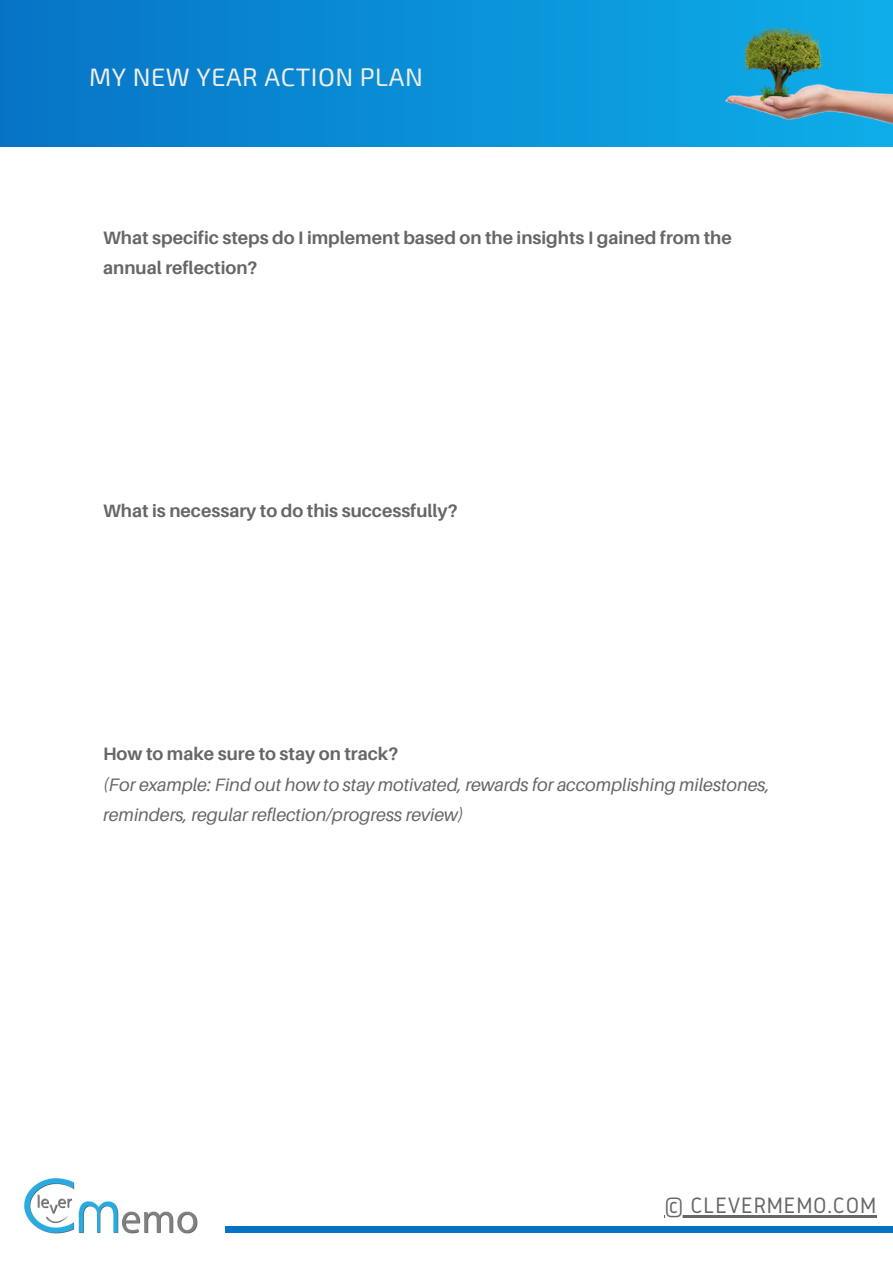
<style>
.page{position:relative;width:893px;height:1264px;background:#fff}
.page>*{position:absolute;margin:0;border:0;box-sizing:border-box;transform-origin:0 0}
.t1{font:25.2px "Exo 2";letter-spacing:.02em;color:#efeee9}
.t2{font:23.1px "Gidole";letter-spacing:.03em;color:#666}
.t3{font:700 18px/30.3px "Aileron";color:#666}
.t4{font:italic 18px/30.3px "Aileron";color:#666}
</style>
<div class="page">
<div style="left:225px;top:1226px;width:667px;height:7px;background:#0773c5"></div>
<img style="left:24px;top:1178px;width:174px;height:55px">
<hr style="left:664px;top:1215px;width:212px;height:2px;background:#666">
<div style="left:0;top:0;width:892px;height:146px;background:linear-gradient(to right,#0773c5,#0eade9)"></div>
<img style="left:725px;top:28px;width:167px;height:97px">
<h1 class="t1" style="left:89px;top:61px;width:335px">MY NEW YEAR ACTION PLAN</h1>
<p class="t3" style="left:103px;top:222px;width:630px">What specific steps do I implement based on the insights I gained from the annual reflection?</p>
<p class="t3" style="left:103px;top:495px;width:356px">What is necessary to do this successfully?</p>
<p class="t3" style="left:103px;top:738px;width:296px">How to make sure to stay on track?</p>
<p class="t4" style="left:103px;top:768px;width:668px">(For example: Find out how to stay motivated, rewards for accomplishing milestones, reminders, regular reflection/progress review)</p>
<p class="t2" style="left:664px;top:1192px;width:213px">© CLEVERMEMO.COM</p>
</div>
